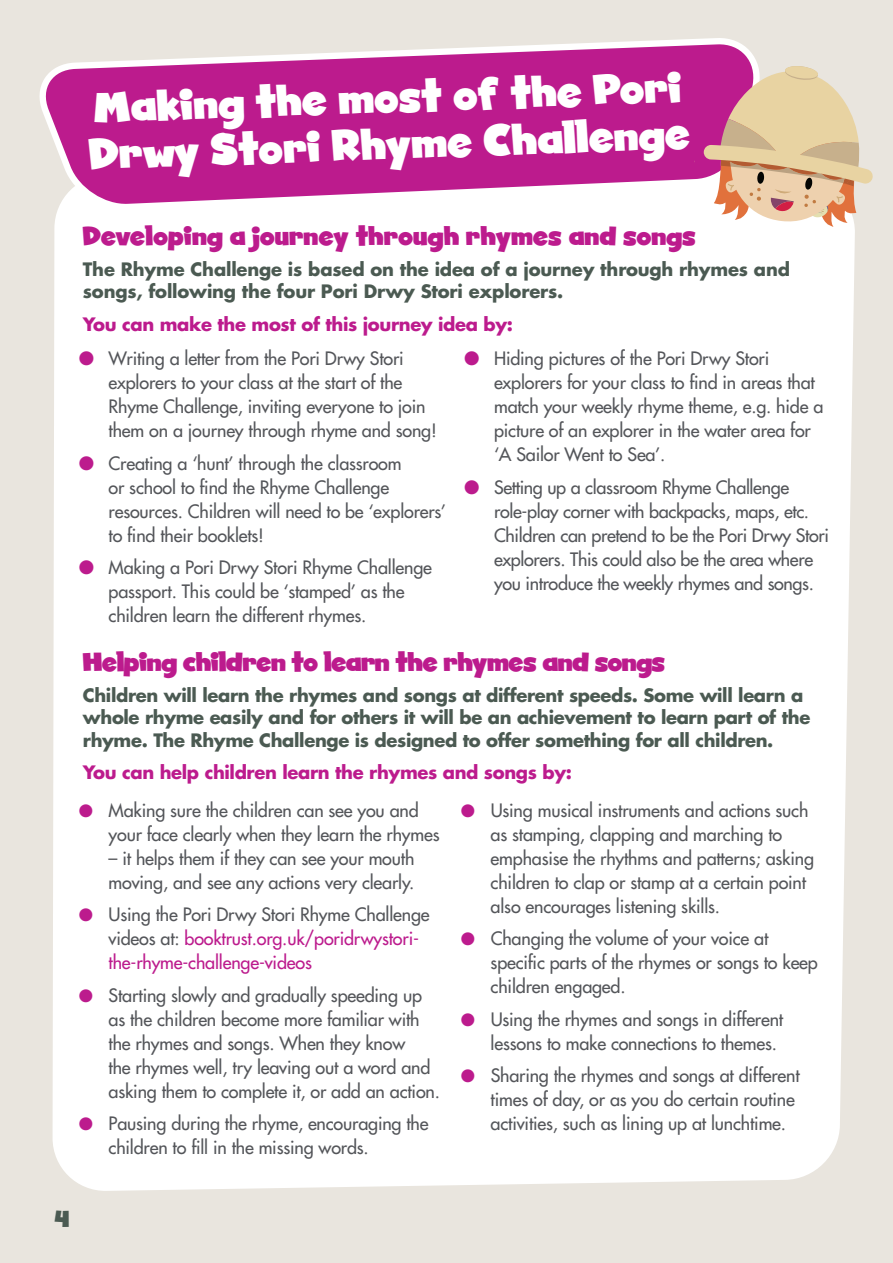
<style>
.page{position:relative;width:893px;height:1263px;background:#e9e5de}
.page>*{position:absolute;margin:0;border:0;box-sizing:border-box;transform-origin:0 0}
.t1{font:44.4px/46.5px "Ghost Kid AOE";color:#fff}
.Body{font:27px "Ghost Kid AOE";color:#bc1b8d}
.Body-2{font:27px "Ghost Kid AOE";letter-spacing:-.02em;color:#bc1b8d}
.t2{font:24px "Ghost Kid AOE";color:#4b5a52}
.Body_2{font:18px/24px "Futura LT";letter-spacing:-.01em;color:#54565a}
.Intro{font:700 18px/22.5px "Futura CE";letter-spacing:-.02em;color:#4b5a52}
.Body_2-2{font:18px/24px "Futura LT";letter-spacing:-.01em;color:#bc1b8d}
.Body-3{font:700 18px "Futura CE";letter-spacing:-.02em;color:#bc1b8d}
.s1{color:#bc1b8d}
.s2{color:#54565a}
</style>
<div class="page">
<div style="left:52px;top:215px;width:803px;height:976px;background:#fff"></div>
<svg style="left:39px;top:38px;width:719px;height:177px;background:#cb55a8"></svg>
<svg style="left:704px;top:66px;width:169px;height:161px;background:#e0b8a7"></svg>
<svg style="left:694px;top:130px;width:1px;height:39px"></svg>
<p class="t1" style="left:87px;top:85px;width:603px;rotate:-2deg">Making the most of the Pori<br>Drwy Stori Rhyme Challenge</p>
<p class="Body" style="left:83px;top:220px;width:614px">Developing a journey through rhymes and songs</p>
<p class="Intro" style="left:83px;top:257px;width:709px">The Rhyme Challenge is based on the idea of a journey through rhymes and songs, following the four Pori Drwy Stori explorers.</p>
<p class="Body-3" style="left:83px;top:311px;width:432px">You can make the most of this journey idea by:</p>
<p class="Body_2" style="left:109px;top:346px;width:330px;text-indent:-30px"><span class="s1">●</span> Writing a letter from the Pori Drwy Stori explorers to your class at the start of the Rhyme Challenge, inviting everyone to join them on a journey through rhyme and song!</p>
<p class="Body_2" style="left:109px;top:451px;width:339px;text-indent:-30px"><span class="s1">●</span> Creating a ‘hunt’ through the classroom<br>or school to find the Rhyme Challenge resources. Children will need to be ‘explorers’ to find their booklets!</p>
<p class="Body_2" style="left:109px;top:555px;width:325px;text-indent:-30px"><span class="s1">●</span> Making a Pori Drwy Stori Rhyme Challenge passport. This could be ‘stamped’ as the children learn the different rhymes.</p>
<p class="Body_2" style="left:494px;top:346px;width:331px;text-indent:-30px"><span class="s1">●</span> Hiding pictures of the Pori Drwy Stori explorers for your class to find in areas that match your weekly rhyme theme, e.g. hide a picture of an explorer in the water area for ‘A Sailor Went to Sea’.</p>
<p class="Body_2" style="left:494px;top:475px;width:336px;text-indent:-30px"><span class="s1">●</span> Setting up a classroom Rhyme Challenge role-play corner with backpacks, maps, etc.<br>Children can pretend to be the Pori Drwy Stori explorers. This could also be the area where you introduce the weekly rhymes and songs.</p>
<p class="Body-2" style="left:83px;top:646px;width:584px">Helping children to learn the rhymes and songs</p>
<p class="Intro" style="left:83px;top:683px;width:729px">Children will learn the rhymes and songs at different speeds. Some will learn a whole rhyme easily and for others it will be an achievement to learn part of the rhyme. The Rhyme Challenge is designed to offer something for all children.</p>
<p class="Body-3" style="left:83px;top:759px;width:490px">You can help children learn the rhymes and songs by:</p>
<p class="Body_2" style="left:109px;top:798px;width:332px;text-indent:-30px"><span class="s1">●</span> Making sure the children can see you and your face clearly when they learn the rhymes</p>
<p class="Body_2" style="left:109px;top:846px;width:307px">– it helps them if they can see your mouth moving, and see any actions very clearly.</p>
<p class="Body_2-2" style="left:109px;top:903px;width:322px;text-indent:-30px">● <span class="s2">Using the Pori Drwy Stori Rhyme Challenge videos at:</span> booktrust.org.uk/poridrwystori&shy;the-rhyme-challenge-videos</p>
<p class="Body_2" style="left:109px;top:983px;width:333px;text-indent:-30px"><span class="s1">●</span> Starting slowly and gradually speeding up as the children become more familiar with the rhymes and songs. When they know<br>the rhymes well, try leaving out a word and asking them to complete it, or add an action.</p>
<p class="Body_2" style="left:109px;top:1112px;width:321px;text-indent:-30px"><span class="s1">●</span> Pausing during the rhyme, encouraging the children to fill in the missing words.</p>
<p class="Body_2" style="left:491px;top:798px;width:325px;text-indent:-30px"><span class="s1">●</span> Using musical instruments and actions such as stamping, clapping and marching to emphasise the rhythms and patterns; asking children to clap or stamp at a certain point also encourages listening skills.</p>
<p class="Body_2" style="left:491px;top:927px;width:329px;text-indent:-30px"><span class="s1">●</span> Changing the volume of your voice at specific parts of the rhymes or songs to keep children engaged.</p>
<p class="Body_2" style="left:491px;top:1007px;width:294px;text-indent:-30px"><span class="s1">●</span> Using the rhymes and songs in different lessons to make connections to themes.</p>
<p class="Body_2" style="left:491px;top:1064px;width:311px;text-indent:-30px"><span class="s1">●</span> Sharing the rhymes and songs at different times of day, or as you do certain routine activities, such as lining up at lunchtime.</p>
<p class="t2" style="left:55px;top:1204px;width:16px">4</p>
</div>
